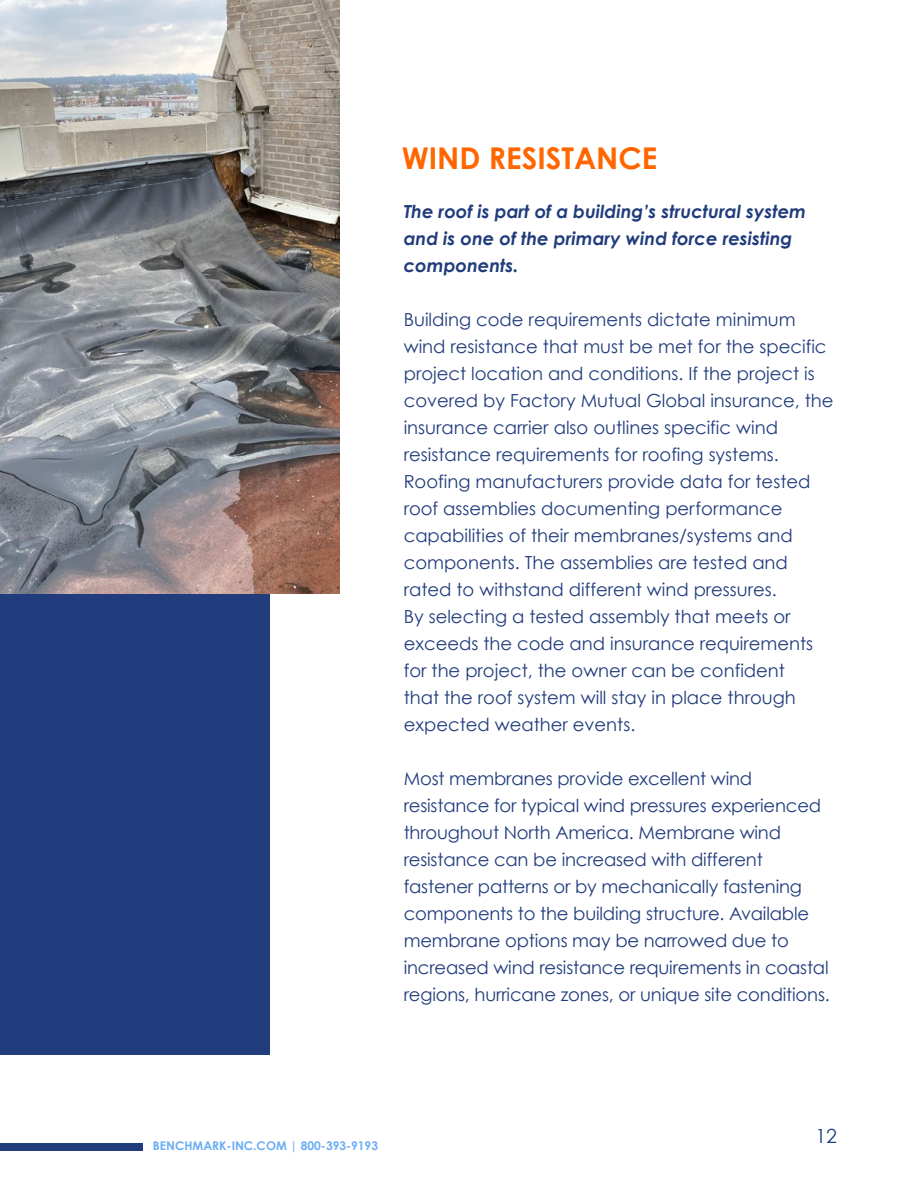
<style>
.page{position:relative;width:918px;height:1188px;background:#fff}
.page>*{position:absolute;margin:0;border:0;box-sizing:border-box;transform-origin:0 0}
.t1{font:700 30px "Century Gothic";color:#f60}
.t2{font:19.5px "Century Gothic";color:#213c7c}
.t3{font:18px/27px "Century Gothic";color:#213c7c}
.t4{font:italic 700 18px/27px "Century Gothic";color:#213c7c}
.t5{font:700 12px "Century Gothic";color:#6badf5}
</style>
<div class="page">
<div style="left:0;top:1143px;width:142px;height:7px;background:#213c7c"></div>
<div style="left:0;top:594px;width:270px;height:460px;background:#213c7c"></div>
<img style="left:0;top:0;width:340px;height:594px">
<h1 class="t1" style="left:402px;top:139px;width:257px">WIND RESISTANCE</h1>
<p class="t4" style="left:404px;top:197px;width:404px">The roof is part of a building’s structural system and is one of the primary wind force resisting components.</p>
<p class="t3" style="left:404px;top:305px;width:431px">Building code requirements dictate minimum wind resistance that must be met for the specific project location and conditions. If the project is covered by Factory Mutual Global insurance, the insurance carrier also outlines specific wind resistance requirements for roofing systems.<br>Roofing manufacturers provide data for tested roof assemblies documenting performance capabilities of their membranes/systems and components. The assemblies are tested and rated to withstand different wind pressures.<br>By selecting a tested assembly that meets or exceeds the code and insurance requirements for the project, the owner can be confident<br>that the roof system will stay in place through expected weather events.</p>
<p class="t3" style="left:404px;top:764px;width:428px">Most membranes provide excellent wind resistance for typical wind pressures experienced throughout North America. Membrane wind resistance can be increased with different fastener patterns or by mechanically fastening components to the building structure. Available membrane options may be narrowed due to increased wind resistance requirements in coastal regions, hurricane zones, or unique site conditions.</p>
<p class="t5" style="left:153px;top:1138px;width:227px">BENCHMARK-INC.COM | 800-393-9193</p>
<p class="t2" style="left:815px;top:1124px;width:23px">12</p>
</div>
